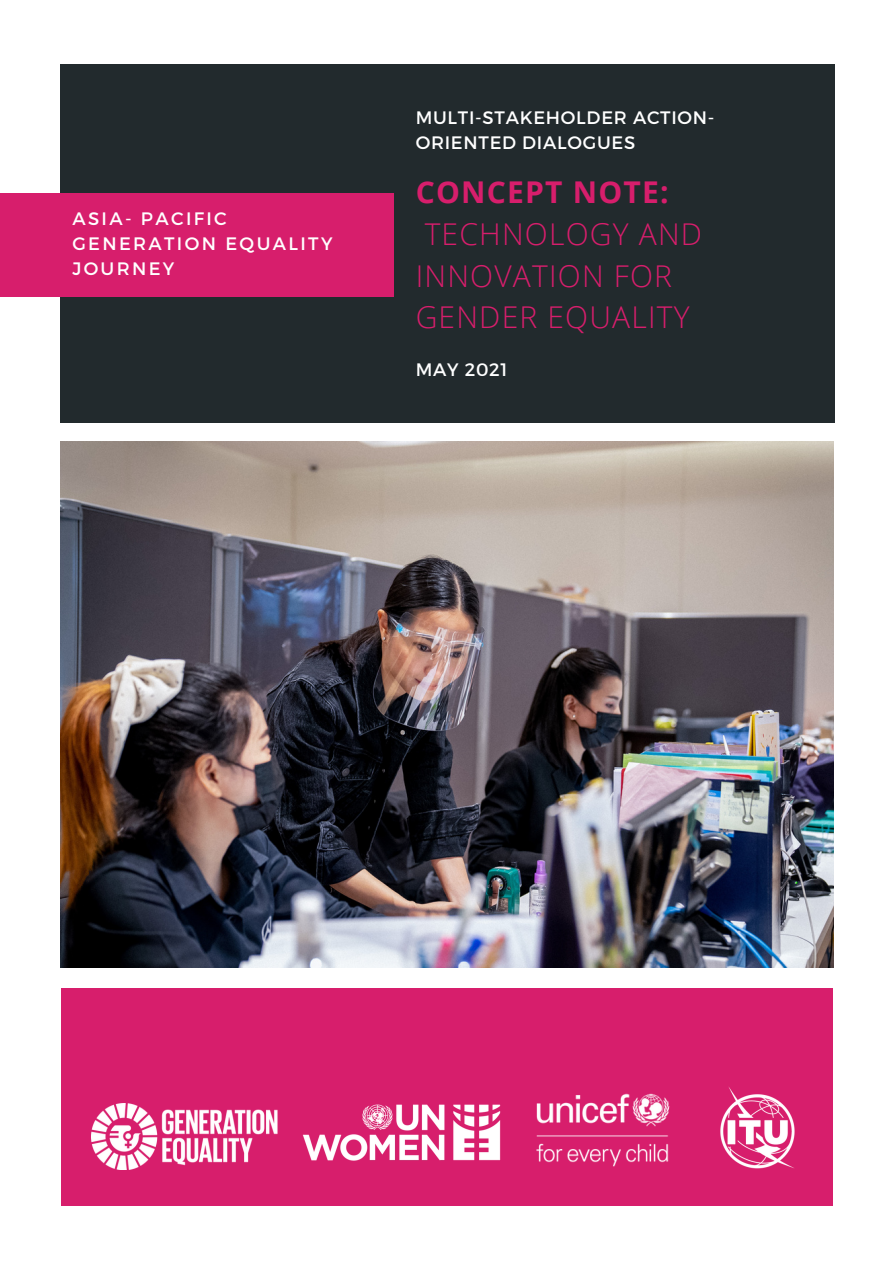
<style>
.page{position:relative;width:894px;height:1264px;background:#fff}
.page>*{position:absolute;margin:0;border:0;box-sizing:border-box;transform-origin:0 0}
.t1{font:300 30px/41.7px "Open Sans";letter-spacing:.04em;color:#d71e6c}
.t2{font:18px/24.8px "Montserrat";letter-spacing:.04em;color:#fff}
.t3{font:18px/24.8px "Montserrat";letter-spacing:.13em;color:#fff}
.s1{font-weight:700}
</style>
<div class="page">
<div style="left:61px;top:988px;width:771px;height:217px;background:#d71e6c"></div>
<img style="left:61px;top:441px;width:772px;height:526px">
<div style="left:61px;top:64px;width:773px;height:359px;background:#222a2d"></div>
<div style="left:0;top:194px;width:394px;height:102px;background:#d71e6c"></div>
<img style="left:91px;top:1103px;width:187px;height:66px">
<img style="left:302px;top:1104px;width:199px;height:57px">
<img style="left:536px;top:1093px;width:134px;height:74px">
<img style="left:720px;top:1087px;width:75px;height:82px">
<p class="t3" style="left:72px;top:206px;width:261px">ASIA- PACIFIC<br>GENERATION EQUALITY<br>JOURNEY</p>
<p class="t2" style="left:415px;top:104px;width:300px">MULTI-STAKEHOLDER ACTION-<br>ORIENTED DIALOGUES</p>
<p class="t1" style="left:415px;top:171px;width:288px"><span class="s1">CONCEPT NOTE:<br></span>TECHNOLOGY AND<br>INNOVATION FOR<br>GENDER EQUALITY</p>
<p class="t2" style="left:415px;top:356px;width:93px">MAY 2021</p>
</div>
